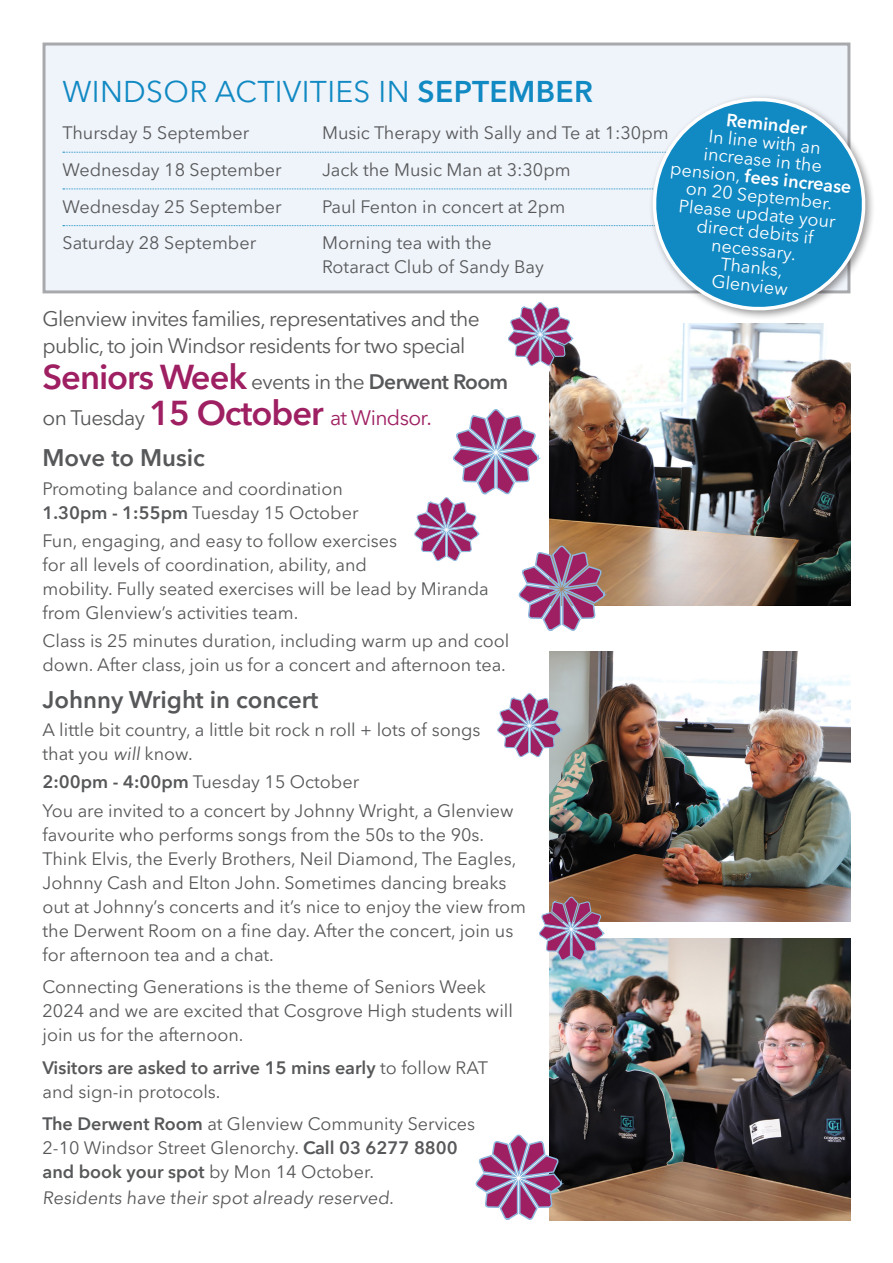
<style>
.page{position:relative;width:893px;height:1263px;background:#fff}
.page>*{position:absolute;margin:0;border:0;box-sizing:border-box;transform-origin:0 0}
.W_Heading_1{font:600 34.5px "Avenir Next LT Pro";letter-spacing:-.03em;color:#9e1f62}
.t1{font:30px "Avenir Next LT Pro";letter-spacing:.01em;color:#1189c3}
.Text{font:600 24px "Avenir Next LT Pro";color:#57585a}
.W_Heading_1-2{font:600 24px "Avenir Next LT Pro";color:#57585a}
.W_Heading_1-3{font:21px/27px "Avenir Next LT Pro";letter-spacing:-.03em;color:#57585a}
.W_Heading_1-4{font:21px "Avenir Next LT Pro";letter-spacing:-.03em;color:#9e1f62}
.Text-2{font:18px/24px "Avenir Next LT Pro";color:#57585a}
.t2{font:18px/18px "Avenir Next LT Pro";color:#fff;text-align:center}
.Text-3{font:600 18px/24px "Avenir Next LT Pro";color:#57585a}
.t3{font:600 18px "Avenir Next LT Pro";color:#fff}
.s1{font-weight:600}
.s2{font-weight:400;font-size:21px;color:#57585a}
.s3{font-size:21px;color:#57585a}
.s4{color:#57585a}
.s5{font-weight:600;font-size:34.5px}
.s6{font-weight:400}
</style>
<div class="page">
<div style="left:44px;top:44px;width:805px;height:248px;background:#eff4fa"></div>
<svg style="left:63px;top:152px;width:582px;height:1px"></svg>
<svg style="left:63px;top:189px;width:582px;height:1px"></svg>
<svg style="left:63px;top:225px;width:582px;height:1px"></svg>
<div style="left:43px;top:43px;width:807px;height:250px;border:3px solid #a8a9ad"></div>
<img style="left:550px;top:939px;width:300px;height:281px">
<img style="left:550px;top:323px;width:300px;height:283px">
<div style="left:649px;top:94px;width:226px;height:226px;background:#231f20;opacity:.45"></div>
<svg style="left:645px;top:90px;width:228px;height:224px"></svg>
<img style="left:550px;top:652px;width:300px;height:270px">
<svg style="left:508px;top:302px;width:65px;height:65px"></svg>
<svg style="left:497px;top:694px;width:65px;height:64px"></svg>
<svg style="left:539px;top:897px;width:65px;height:64px;background:#a87697"></svg>
<svg style="left:414px;top:410px;width:191px;height:221px"></svg>
<svg style="left:475px;top:1135px;width:87px;height:85px"></svg>
<p class="t1" style="left:63px;top:74px;width:532px">WINDSOR ACTIVITIES IN <span class="s1">SEPTEMBER</span></p>
<p class="Text-2" style="left:63px;top:121px;width:188px">Thursday 5 September</p>
<p class="Text-2" style="left:322px;top:121px;width:348px">Music Therapy with Sally and Te at 1:30pm</p>
<p class="Text-2" style="left:63px;top:158px;width:221px">Wednesday 18 September</p>
<p class="Text-2" style="left:322px;top:158px;width:250px">Jack the Music Man at 3:30pm</p>
<p class="Text-2" style="left:63px;top:194px;width:221px">Wednesday 25 September</p>
<p class="Text-2" style="left:322px;top:194px;width:245px">Paul Fenton in concert at 2pm</p>
<p class="Text-2" style="left:63px;top:231px;width:195px">Saturday 28 September</p>
<p class="Text-2" style="left:322px;top:231px;width:223px">Morning tea with the<br>Rotaract Club of Sandy Bay</p>
<p class="t3" style="left:728px;top:109px;width:82px;rotate:6deg">Reminder</p>
<p class="t2" style="left:675px;top:123px;width:184px;rotate:6deg">In line with an increase in the pension, <span class="s1">fees increase </span>on 20 September.<br>Please update your direct debits if necessary.</p>
<p class="t2" style="left:715px;top:254px;width:78px;rotate:6deg">Thanks,<br>Glenview</p>
<p class="W_Heading_1-3" style="left:43px;top:306px;width:439px">Glenview invites families, representatives and the public, to join Windsor residents for two special</p>
<p class="W_Heading_1" style="left:43px;top:356px;width:467px">Seniors Week <span class="s2">events in the</span> <span class="s3">Derwent Room</span></p>
<p class="W_Heading_1-4" style="left:43px;top:405px;width:391px"><span class="s4">on Tuesday</span> <span class="s5">15 October</span> at Windsor.</p>
<p class="W_Heading_1-2" style="left:43px;top:443px;width:164px">Move to Music</p>
<p class="Text-2" style="left:43px;top:476px;width:317px">Promoting balance and coordination<br><span class="s1">1.30pm - 1:55pm</span> Tuesday 15 October</p>
<p class="Text-2" style="left:43px;top:529px;width:448px">Fun, engaging, and easy to follow exercises<br>for all levels of coordination, ability, and<br>mobility. Fully seated exercises will be lead by Miranda from Glenview’s activities team.</p>
<p class="Text-2" style="left:43px;top:629px;width:468px">Class is 25 minutes duration, including warm up and cool down. After class, join us for a concert and afternoon tea.</p>
<p class="Text" style="left:43px;top:685px;width:277px">Johnny Wright in concert</p>
<p class="Text-2" style="left:43px;top:718px;width:439px">A little bit country, a little bit rock n roll + lots of songs that you will know.</p>
<p class="Text-2" style="left:43px;top:770px;width:318px"><span class="s1">2:00pm - 4:00pm</span> Tuesday 15 October</p>
<p class="Text-2" style="left:43px;top:798px;width:485px">You are invited to a concert by Johnny Wright, a Glenview favourite who performs songs from the 50s to the 90s.<br>Think Elvis, the Everly Brothers, Neil Diamond, The Eagles, Johnny Cash and Elton John. Sometimes dancing breaks out at Johnny’s concerts and it’s nice to enjoy the view from the Derwent Room on a fine day. After the concert, join us for afternoon tea and a chat.</p>
<p class="Text-2" style="left:43px;top:975px;width:472px">Connecting Generations is the theme of Seniors Week<br>2024 and we are excited that Cosgrove High students will join us for the afternoon.</p>
<p class="Text-3" style="left:43px;top:1055px;width:447px">Visitors are asked to arrive 15 mins early <span class="s6">to follow RAT and sign-in protocols.</span></p>
<p class="Text-2" style="left:43px;top:1112px;width:434px"><span class="s1">The Derwent Room</span> at Glenview Community Services<br>2-10 Windsor Street Glenorchy. <span class="s1">Call 03 6277 8800 and book your spot</span> by Mon 14 October.</p>
<p class="Text-2" style="left:43px;top:1185px;width:355px">Residents have their spot already reserved.</p>
</div>
